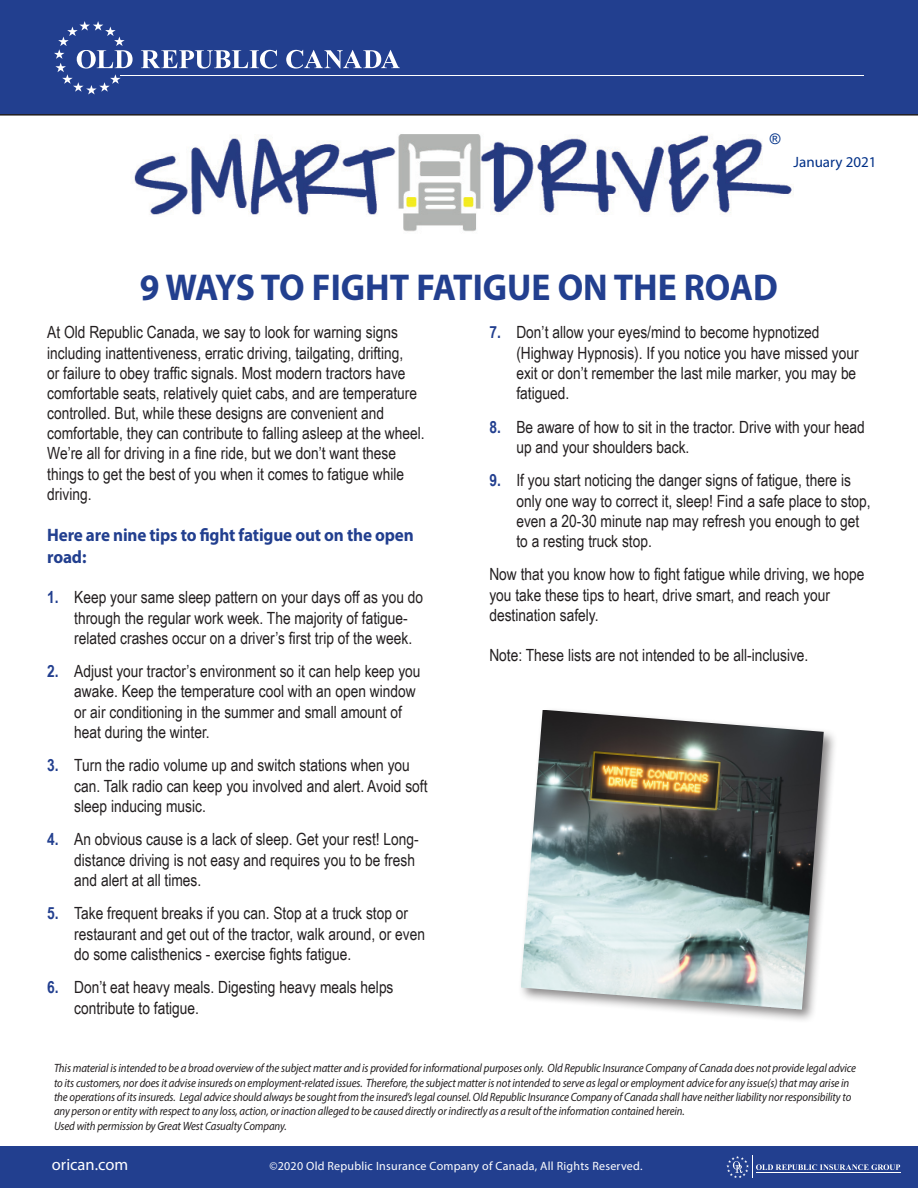
<style>
.page{position:relative;width:918px;height:1188px;background:#fff}
.page>*{position:absolute;margin:0;border:0;box-sizing:border-box;transform-origin:0 0}
.t1{font:700 37.5px "Myriad Pro";color:#223f8f;scale:.95 1}
.t2{font:700 18px/21.6px "Myriad Pro";letter-spacing:-.01em;color:#223f8f;scale:.95 1}
.t3{font:16.8px/20.1px "Arial Narrow";color:#231f20}
.t4{font:16.5px "Myriad Pro";color:#fff}
.t5{font:15px "Myriad Pro";color:#003087}
.t6{font:14.55px "Arial";color:#003087}
.t7{font:italic 12px/14.4px "Myriad Pro";letter-spacing:-.01em;color:#231f20;scale:.9 1}
.t8{font:12px "Myriad Pro";letter-spacing:.02em;color:#fff}
.s1{font-weight:700;color:#223f8f}
</style>
<div class="page">
<img style="left:134px;top:134px;width:660px;height:98px">
<div style="left:0;top:1147px;width:918px;height:41px;background:#223f8f"></div>
<svg style="left:726px;top:1156px;width:174px;height:22px"></svg>
<div style="left:0;top:0;width:918px;height:116px;background:#223f8f"></div>
<svg style="left:141px;top:50px;width:136px;height:19px"></svg>
<svg style="left:286px;top:50px;width:114px;height:19px"></svg>
<svg style="left:54px;top:21px;width:79px;height:73px;background:#425a9f"></svg>
<hr style="left:121px;top:75px;width:743px;height:1px;background:#fff">
<div style="left:518px;top:707px;width:320px;height:317px;background:#231f20;opacity:.53"></div>
<img style="left:521px;top:710px;width:303px;height:300px">
<p class="t6" style="left:770px;top:129px;width:12px">®</p>
<p class="t5" style="left:794px;top:153px;width:84px">January 2021</p>
<p class="t1" style="left:140px;top:263px;width:673px">9 WAYS TO FIGHT FATIGUE ON THE ROAD</p>
<p class="t3" style="left:47px;top:322px;width:379px">At Old Republic Canada, we say to look for warning signs including inattentiveness, erratic driving, tailgating, drifting,<br>or failure to obey traffic signals. Most modern tractors have comfortable seats, relatively quiet cabs, and are temperature controlled. But, while these designs are convenient and comfortable, they can contribute to falling asleep at the wheel.<br>We’re all for driving in a fine ride, but we don’t want these things to get the best of you when it comes to fatigue while driving.</p>
<p class="t2" style="left:47px;top:524px;width:387px">Here are nine tips to fight fatigue out on the open road:</p>
<p class="t3" style="left:74px;top:587px;width:350px;text-indent:-27px"><span class="s1">1.</span> Keep your same sleep pattern on your days off as you do through the regular work week. The majority of fatigue&shy;related crashes occur on a driver’s first trip of the week.</p>
<p class="t3" style="left:74px;top:661px;width:348px;text-indent:-27px"><span class="s1">2.</span> Adjust your tractor’s environment so it can help keep you awake. Keep the temperature cool with an open window or air conditioning in the summer and small amount of heat during the winter.</p>
<p class="t3" style="left:74px;top:755px;width:355px;text-indent:-27px"><span class="s1">3.</span> Turn the radio volume up and switch stations when you can. Talk radio can keep you involved and alert. Avoid soft sleep inducing music.</p>
<p class="t3" style="left:74px;top:829px;width:346px;text-indent:-27px"><span class="s1">4.</span> An obvious cause is a lack of sleep. Get your rest! Long&shy;distance driving is not easy and requires you to be fresh and alert at all times.</p>
<p class="t3" style="left:74px;top:903px;width:352px;text-indent:-27px"><span class="s1">5.</span> Take frequent breaks if you can. Stop at a truck stop or restaurant and get out of the tractor, walk around, or even do some calisthenics - exercise fights fatigue.</p>
<p class="t3" style="left:74px;top:977px;width:321px;text-indent:-27px"><span class="s1">6.</span> Don’t eat heavy meals. Digesting heavy meals helps contribute to fatigue.</p>
<p class="t3" style="left:516px;top:322px;width:344px;text-indent:-27px"><span class="s1">7.</span> Don’t allow your eyes/mind to become hypnotized (Highway Hypnosis). If you notice you have missed your exit or don’t remember the last mile marker, you may be fatigued.</p>
<p class="t3" style="left:516px;top:416px;width:350px;text-indent:-27px"><span class="s1">8.</span> Be aware of how to sit in the tractor. Drive with your head up and your shoulders back.</p>
<p class="t3" style="left:516px;top:470px;width:356px;text-indent:-27px"><span class="s1">9.</span> If you start noticing the danger signs of fatigue, there is only one way to correct it, sleep! Find a safe place to stop, even a 20-30 minute nap may refresh you enough to get to a resting truck stop.</p>
<p class="t3" style="left:489px;top:564px;width:377px">Now that you know how to fight fatigue while driving, we hope you take these tips to heart, drive smart, and reach your destination safely.</p>
<p class="t3" style="left:489px;top:645px;width:321px">Note: These lists are not intended to be all-inclusive.</p>
<p class="t7" style="left:54px;top:1061px;width:893px">This material is intended to be a broad overview of the subject matter and is provided for informational purposes only. Old Republic Insurance Company of Canada does not provide legal advice to its customers, nor does it advise insureds on employment-related issues. Therefore, the subject matter is not intended to serve as legal or employment advice for any issue(s) that may arise in the operations of its insureds. Legal advice should always be sought from the insured’s legal counsel. Old Republic Insurance Company of Canada shall have neither liability nor responsibility to any person or entity with respect to any loss, action, or inaction alleged to be caused directly or indirectly as a result of the information contained herein.</p>
<p class="t7" style="left:54px;top:1118px;width:260px">Used with permission by Great West Casualty Company.</p>
<p class="t4" style="left:52px;top:1155px;width:78px">orican.com</p>
<p class="t8" style="left:269px;top:1159px;width:375px">©2020 Old Republic Insurance Company of Canada, All Rights Reserved.</p>
</div>
